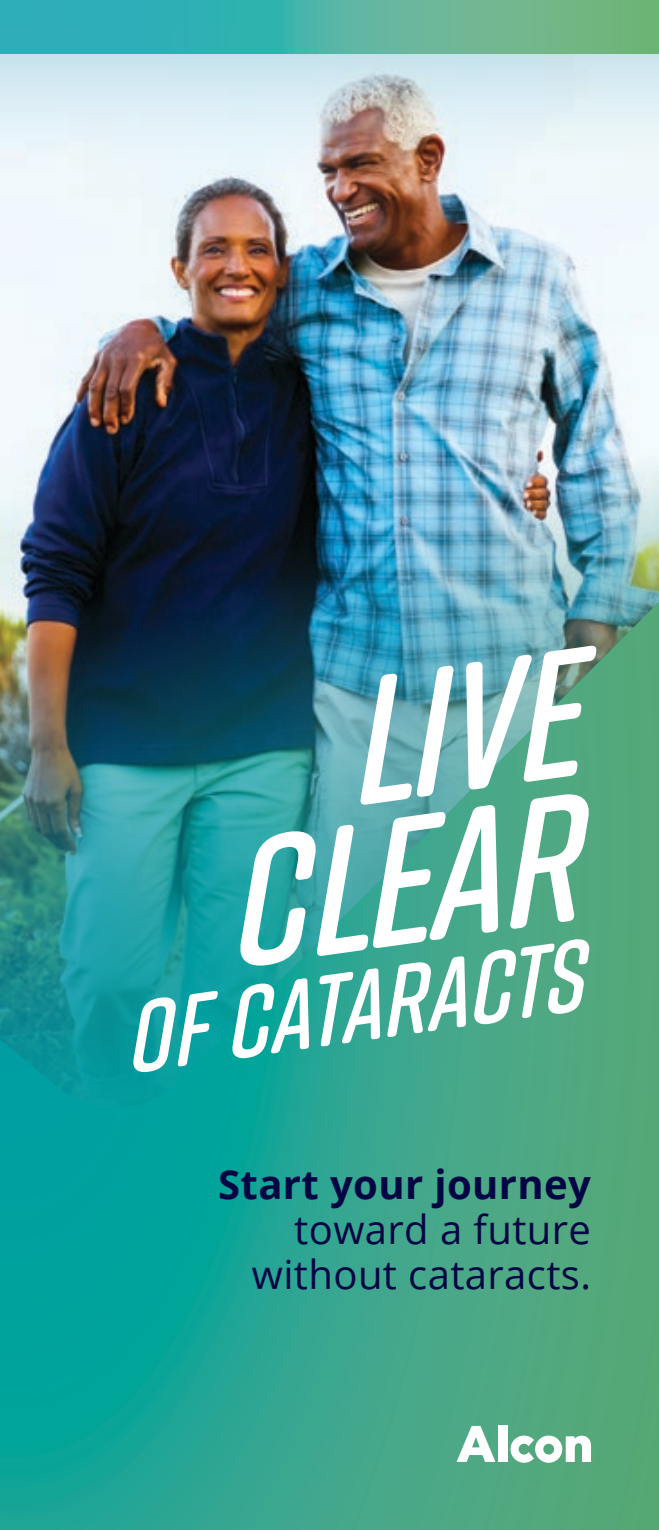
<style>
.page{position:relative;width:659px;height:1530px;background:#fff}
.page>*{position:absolute;margin:0;border:0;box-sizing:border-box;transform-origin:0 0}
.t1{font:italic 600 180px "Rift Soft";color:#fff}
.t2{font:italic 600 100px "Rift Soft";color:#fff}
.t3{font:40px/45px "Open Sans";letter-spacing:.01em;color:#000643;text-align:right}
.t4{font:700 40px "Open Sans";letter-spacing:.01em;color:#000643}
</style>
<div class="page">
<svg style="left:0;top:1117px;width:659px;height:413px;background:#2fa58d"></svg>
<img style="left:0;top:163px;width:659px;height:954px">
<svg style="left:0;top:54px;width:659px;height:109px;background:#d6e3e8"></svg>
<svg style="left:0;top:0;width:659px;height:54px;background:#4fb3a2"></svg>
<svg style="left:510px;top:1436px;width:81px;height:27px"></svg>
<svg style="left:456px;top:1426px;width:39px;height:36px"></svg>
<div style="left:498px;top:1426px;width:9px;height:36px;background:#fff"></div>
<h1 class="t1" style="left:331px;top:617px;width:235px;rotate:-8deg">live</h1>
<h1 class="t1" style="left:208px;top:779px;width:357px;rotate:-8deg">clear</h1>
<h2 class="t2" style="left:116px;top:968px;width:463px;rotate:-8deg">of cataracts</h2>
<p class="t4" style="left:218px;top:1156px;width:374px">Start your journey</p>
<p class="t3" style="left:252px;top:1206px;width:341px">toward a future without cataracts.</p>
</div>
